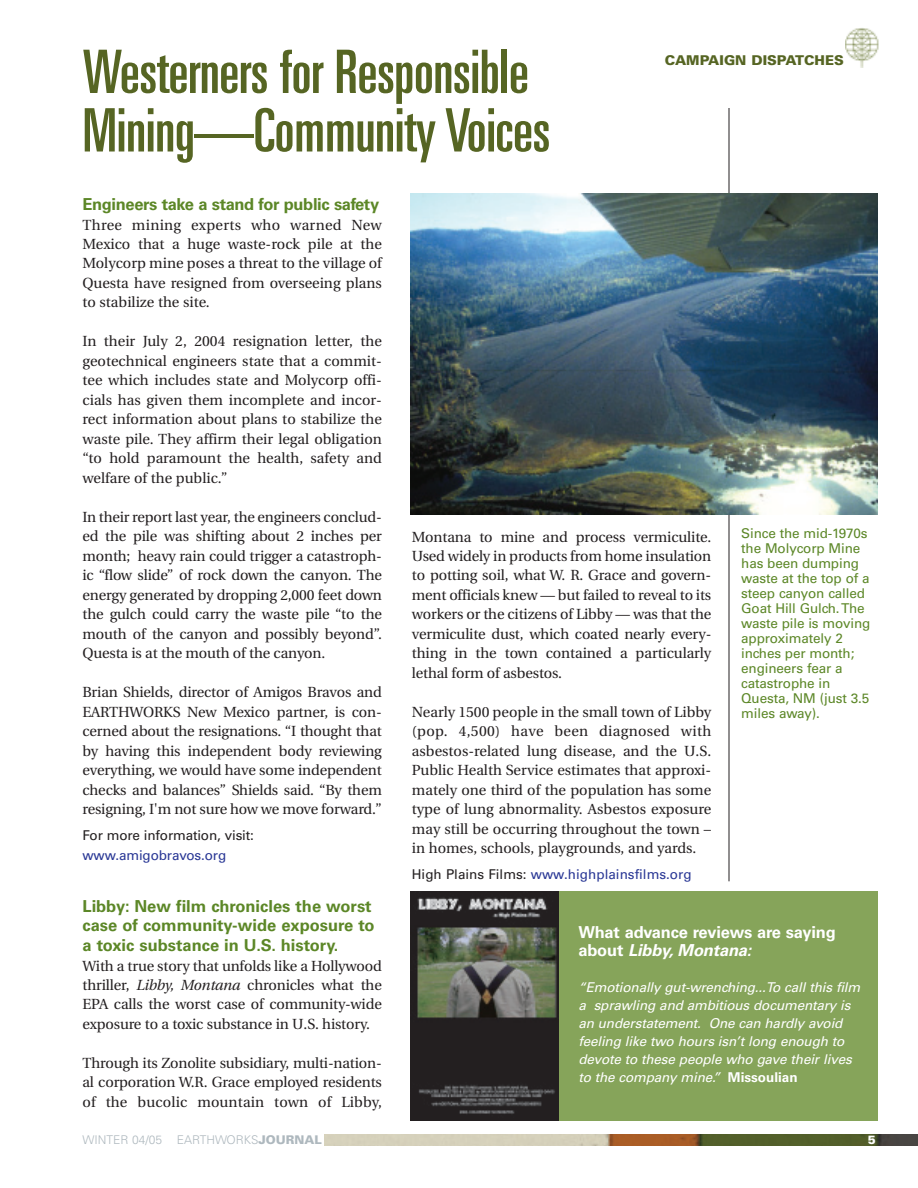
<style>
.page{position:relative;width:918px;height:1188px;background:#fff}
.page>*{position:absolute;margin:0;border:0;box-sizing:border-box;transform-origin:0 0}
.t1{font:ultra-condensed 60px/58.5px "Univers";letter-spacing:-.01em;color:#566523}
.t2{font:700 16.5px/19.5px "Univers";color:#5c8727}
.t3{font:700 16.5px/18px "Univers";letter-spacing:-.01em;color:#fff}
.t4{font:700 16.5px "Univers";letter-spacing:-.02em;color:#5c8727}
.t5{font:14.7px/19.5px "Utopia";letter-spacing:-.005em;color:#231f20;text-align:justify}
.t6{font:italic 13.5px/18px "Univers";letter-spacing:-.01em;color:#fff}
.t7{font:13.5px/15px "Univers";letter-spacing:-.01em;color:#5c8727}
.t8{font:13.5px "Univers";color:#293795}
.t9{font:13.5px "Univers";letter-spacing:-.01em;color:#231f20}
.t10{font:900 13.5px "Univers";color:#566523}
.t11{font:300 12px "Univers";color:#aeb8be}
.t12{font:900 12px "Univers";color:#fff}
.s1{font-style:italic}
.s2{color:#231f20}
.s3{font-weight:700;font-style:normal}
.s4{font-weight:900}
</style>
<div class="page">
<img style="left:324px;top:1134px;width:594px;height:12px">
<hr style="left:729px;top:108px;width:1px;height:773px;background:#231f20">
<img style="left:845px;top:28px;width:34px;height:40px">
<img style="left:410px;top:194px;width:468px;height:320px">
<div style="left:548px;top:891px;width:330px;height:229px;background:#86a45a"></div>
<img style="left:410px;top:891px;width:149px;height:229px">
<h1 class="t1" style="left:82px;top:48px;width:469px">Westerners for Responsible<br>Mining—Community Voices</h1>
<p class="t4" style="left:82px;top:198px;width:298px">Engineers take a stand for public safety</p>
<p class="t5" style="left:82px;top:216px;width:301px">Three mining experts who warned New Mexico that a huge waste-rock pile at the Molycorp mine poses a threat to the village of Questa have resigned from overseeing plans to stabilize the site.</p>
<p class="t5" style="left:82px;top:333px;width:301px">In their July 2, 2004 resignation letter, the geotechnical engineers state that a commit&shy;tee which includes state and Molycorp offi&shy;cials has given them incomplete and incor&shy;rect information about plans to stabilize the waste pile. They affirm their legal obligation “to hold paramount the health, safety and welfare of the public.”</p>
<p class="t5" style="left:82px;top:509px;width:301px">In their report last year, the engineers conclud&shy;ed the pile was shifting about 2 inches per month; heavy rain could trigger a catastroph&shy;ic “flow slide” of rock down the canyon. The energy generated by dropping 2,000 feet down the gulch could carry the waste pile “to the mouth of the canyon and possibly beyond”.<br>Questa is at the mouth of the canyon.</p>
<p class="t5" style="left:82px;top:684px;width:301px">Brian Shields, director of Amigos Bravos and EARTHWORKS New Mexico partner, is con&shy;cerned about the resignations. “I thought that by having this independent body reviewing everything, we would have some independent checks and balances” Shields said. “By them resigning, I'm not sure how we move forward.”</p>
<p class="t9" style="left:82px;top:830px;width:173px">For more information, visit:</p>
<p class="t8" style="left:82px;top:850px;width:145px">www.amigobravos.org</p>
<p class="t2" style="left:82px;top:898px;width:294px">Libby: New film chronicles the worst case of community-wide exposure to a toxic substance in U.S. history.</p>
<p class="t5" style="left:82px;top:957px;width:301px">With a true story that unfolds like a Hollywood thriller, <span class="s1">Libby, Montana</span> chronicles what the EPA calls the worst case of community-wide exposure to a toxic substance in U.S. history.</p>
<p class="t5" style="left:82px;top:1055px;width:301px">Through its Zonolite subsidiary, multi-nation&shy;al corporation W.R. Grace employed residents of the bucolic mountain town of Libby,</p>
<p class="t10" style="left:665px;top:55px;width:180px">CAMPAIGN DISPATCHES</p>
<p class="t7" style="left:741px;top:527px;width:131px">Since the mid-1970s the Molycorp Mine has been dumping waste at the top of a steep canyon called<br>Goat Hill Gulch. The waste pile is moving approximately 2 inches per month; engineers fear a catastrophe in<br>Questa, NM (just 3.5 miles away).</p>
<p class="t5" style="left:412px;top:528px;width:301px">Montana to mine and process vermiculite.<br>Used widely in products from home insulation to potting soil, what W. R. Grace and govern&shy;ment officials knew — but failed to reveal to its workers or the citizens of Libby — was that the vermiculite dust, which coated nearly every&shy;thing in the town contained a particularly lethal form of asbestos.</p>
<p class="t5" style="left:412px;top:704px;width:301px">Nearly 1500 people in the small town of Libby (pop. 4,500) have been diagnosed with asbestos-related lung disease, and the U.S.<br>Public Health Service estimates that approxi&shy;mately one third of the population has some type of lung abnormality. Asbestos exposure may still be occurring throughout the town – in homes, schools, playgrounds, and yards.</p>
<p class="t8" style="left:412px;top:869px;width:281px"><span class="s2">High Plains Films:</span> www.highplainsfilms.org</p>
<p class="t3" style="left:578px;top:925px;width:259px">What advance reviews are saying about <span class="s1">Libby, Montana:</span></p>
<p class="t6" style="left:578px;top:980px;width:283px">“Emotionally gut-wrenching...To call this film a sprawling and ambitious documentary is an understatement. One can hardly avoid feeling like two hours isn’t long enough to devote to these people who gave their lives to the company mine.” <span class="s3">Missoulian</span></p>
<p class="t11" style="left:82px;top:1135px;width:241px">WINTER 04/05 EARTHWORKS<span class="s4">JOURNAL</span></p>
<p class="t12" style="left:868px;top:1135px;width:10px">5</p>
</div>
